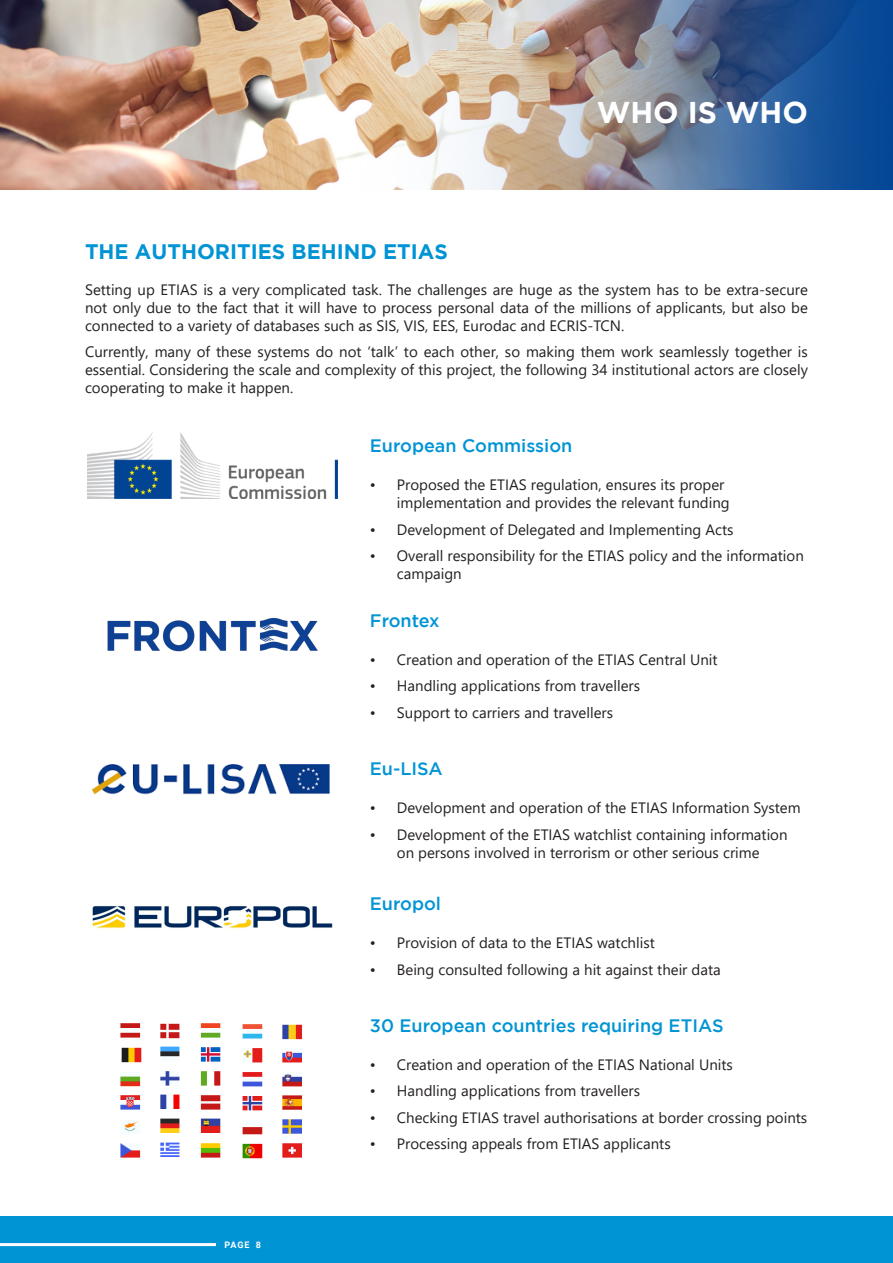
<style>
.page{position:relative;width:893px;height:1263px;background:#fff}
.page>*{position:absolute;margin:0;border:0;box-sizing:border-box;transform-origin:0 0}
.t1{font:700 30px "Gotham";color:#fff}
.t2{font:700 21px "Gotham";color:#0094d5}
.t3{font:500 18px "Gotham";color:#0094d5}
.t4{font:15px/18px "Segoe UI";color:#231f20;text-align:justify}
.t5{font:700 9px "Roboto";color:#fff}
</style>
<div class="page">
<div style="left:0;top:1217px;width:893px;height:46px;background:#0094d5"></div>
<hr style="left:0;top:1243px;width:216px;height:3px;background:#fff">
<img style="left:0;top:0;width:893px;height:189px">
<img style="left:87px;top:433px;width:250px;height:65px">
<img style="left:107px;top:617px;width:211px;height:35px">
<img style="left:92px;top:764px;width:238px;height:31px">
<img style="left:92px;top:906px;width:241px;height:24px">
<img style="left:120px;top:1023px;width:22px;height:135px">
<img style="left:160px;top:1023px;width:20px;height:134px">
<img style="left:200px;top:1023px;width:21px;height:135px">
<img style="left:242px;top:1024px;width:21px;height:135px">
<img style="left:282px;top:1024px;width:20px;height:134px">
<h2 class="t2" style="left:85px;top:239px;width:364px">THE AUTHORITIES BEHIND ETIAS</h2>
<h1 class="t1" style="left:597px;top:95px;width:213px">WHO IS WHO</h1>
<p class="t4" style="left:85px;top:279px;width:724px">Setting up ETIAS is a very complicated task. The challenges are huge as the system has to be extra-secure not only due to the fact that it will have to process personal data of the millions of applicants, but also be connected to a variety of databases such as SIS, VIS, EES, Eurodac and ECRIS-TCN.</p>
<p class="t4" style="left:85px;top:342px;width:724px">Currently, many of these systems do not ‘talk’ to each other, so making them work seamlessly together is essential. Considering the scale and complexity of this project, the following 34 institutional actors are closely cooperating to make it happen.</p>
<p class="t3" style="left:370px;top:435px;width:204px">European Commission</p>
<p class="t4" style="left:397px;top:474px;width:334px;text-indent:-27px">• Proposed the ETIAS regulation, ensures its proper implementation and provides the relevant funding</p>
<p class="t4" style="left:370px;top:519px;width:365px">• Development of Delegated and Implementing Acts</p>
<p class="t4" style="left:397px;top:545px;width:408px;text-indent:-27px">• Overall responsibility for the ETIAS policy and the information campaign</p>
<p class="t3" style="left:370px;top:610px;width:71px">Frontex</p>
<p class="t4" style="left:370px;top:649px;width:349px">• Creation and operation of the ETIAS Central Unit</p>
<p class="t4" style="left:370px;top:676px;width:272px">• Handling applications from travellers</p>
<p class="t4" style="left:370px;top:702px;width:245px">• Support to carriers and travellers</p>
<p class="t3" style="left:370px;top:758px;width:74px">Eu-LISA</p>
<p class="t4" style="left:370px;top:798px;width:432px">• Development and operation of the ETIAS Information System</p>
<p class="t4" style="left:370px;top:824px;width:419px;text-align:center">• Development of the ETIAS watchlist containing information on persons involved in terrorism or other serious crime</p>
<p class="t3" style="left:370px;top:893px;width:73px">Europol</p>
<p class="t4" style="left:370px;top:933px;width:286px">• Provision of data to the ETIAS watchlist</p>
<p class="t4" style="left:370px;top:959px;width:352px">• Being consulted following a hit against their data</p>
<p class="t3" style="left:370px;top:1015px;width:355px">30 European countries requiring ETIAS</p>
<p class="t5" style="left:225px;top:1238px;width:38px">PAGE 8</p>
<p class="t4" style="left:370px;top:1054px;width:364px">• Creation and operation of the ETIAS National Units</p>
<p class="t4" style="left:370px;top:1081px;width:272px">• Handling applications from travellers</p>
<p class="t4" style="left:370px;top:1107px;width:439px">• Checking ETIAS travel authorisations at border crossing points</p>
<p class="t4" style="left:370px;top:1134px;width:302px">• Processing appeals from ETIAS applicants</p>
</div>
